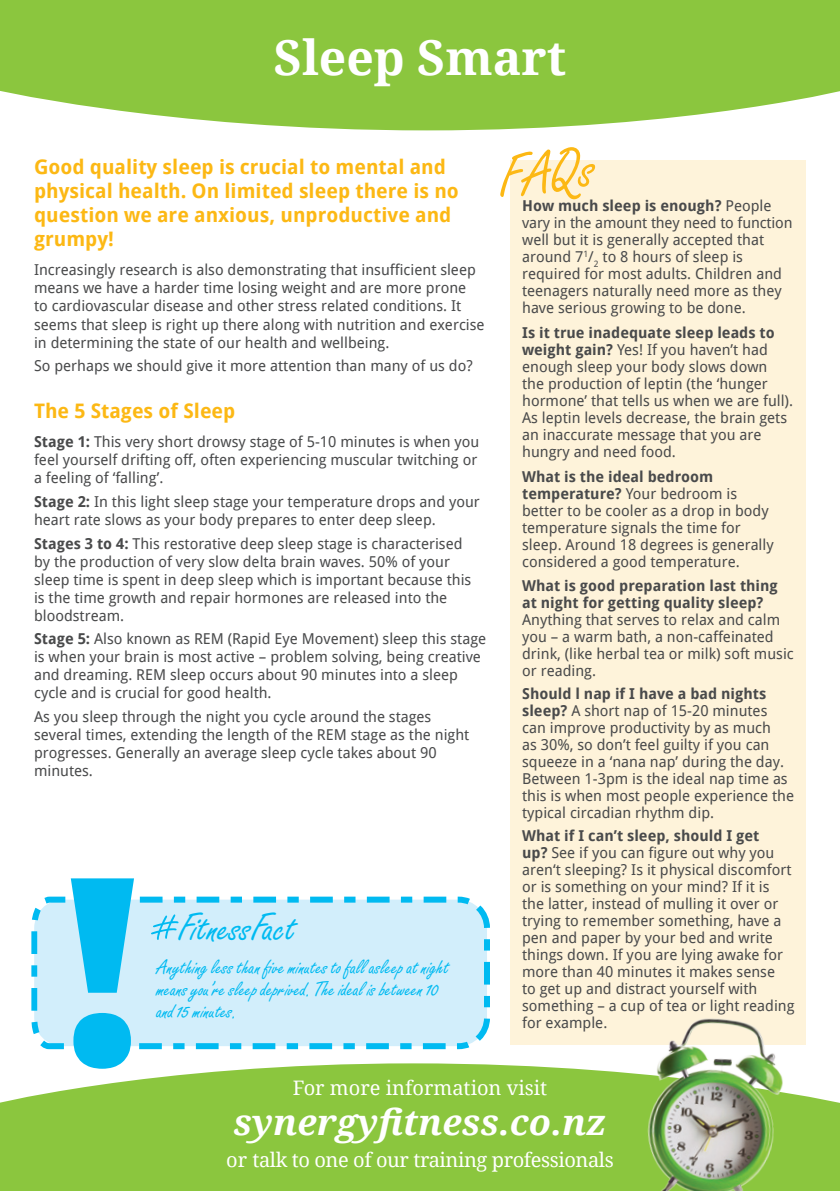
<style>
.page{position:relative;width:840px;height:1191px;background:#fff}
.page>*{position:absolute;margin:0;border:0;box-sizing:border-box;transform-origin:0 0}
.t1{font:60px "Freestyle Script";color:#fcb814}
.t2{font:700 48px "Droid Serif";color:#fff}
.t3{font:40px "Freestyle Script";color:#00baf1}
.t4{font:italic 700 36px "Droid Serif";color:#fff}
.fact{font:21px/22px "Freestyle Script";color:#00baf1}
.t5{font:700 20px/24px "Droid Sans";color:#fcb814}
.t6{font:20px "Droid Serif";letter-spacing:-.02em;color:#fff}
.t7{font:20px "Droid Serif";color:#fff}
.Body{font:15px/17px "Droid Sans";color:#494a4b}
.Sidebar{font:15px/17px "Droid Sans";color:#494a4b}
.s1{font-weight:700}
</style>
<div class="page">
<svg style="left:0;top:0;width:839px;height:130px;background:#95cb50"></svg>
<svg style="left:0;top:1063px;width:839px;height:128px;background:#93ca4c"></svg>
<div style="left:510px;top:160px;width:295px;height:884px;background:#fef3da"></div>
<svg style="left:31px;top:896px;width:458px;height:154px;background:#c7ebfa"></svg>
<svg style="left:71px;top:878px;width:63px;height:190px;background:#49ccf4"></svg>
<svg style="left:150px;top:914px;width:28px;height:26px"></svg>
<img style="left:603px;top:998px;width:224px;height:193px">
<p class="t2" style="left:274px;top:24px;width:294px">Sleep Smart</p>
<h2 class="t5" style="left:34px;top:154px;width:426px">Good quality sleep is crucial to mental and physical health. On limited sleep there is no question we are anxious, unproductive and grumpy!</h2>
<p class="Body" style="left:34px;top:261px;width:452px;line-height:18px">Increasingly research is also demonstrating that insufficient sleep means we have a harder time losing weight and are more prone<br>to cardiovascular disease and other stress related conditions. It seems that sleep is right up there along with nutrition and exercise in determining the state of our health and wellbeing.</p>
<p class="Body" style="left:34px;top:357px;width:440px">So perhaps we should give it more attention than many of us do?</p>
<h2 class="t5" style="left:34px;top:398px;width:203px">The 5 Stages of Sleep</h2>
<p class="Body" style="left:34px;top:432px;width:446px;line-height:18px"><span class="s1">Stage 1:</span> This very short drowsy stage of 5-10 minutes is when you feel yourself drifting off, often experiencing muscular twitching or a feeling of ‘falling’.</p>
<p class="Body" style="left:34px;top:492px;width:447px;line-height:18px"><span class="s1">Stage 2:</span> In this light sleep stage your temperature drops and your heart rate slows as your body prepares to enter deep sleep.</p>
<p class="Body" style="left:34px;top:534px;width:438px;line-height:18px"><span class="s1">Stages 3 to 4:</span> This restorative deep sleep stage is characterised by the production of very slow delta brain waves. 50% of your sleep time is spent in deep sleep which is important because this is the time growth and repair hormones are released into the bloodstream.</p>
<p class="Body" style="left:34px;top:629px;width:453px;line-height:18px"><span class="s1">Stage 5:</span> Also known as REM (Rapid Eye Movement) sleep this stage is when your brain is most active – problem solving, being creative and dreaming. REM sleep occurs about 90 minutes into a sleep cycle and is crucial for good health.</p>
<p class="Body" style="left:34px;top:707px;width:436px;line-height:18px">As you sleep through the night you cycle around the stages several times, extending the length of the REM stage as the night progresses. Generally an average sleep cycle takes about 90 minutes.</p>
<p class="t3" style="left:179px;top:904px;width:118px">FitnessFact</p>
<p class="fact" style="left:156px;top:956px;width:294px">Anything less than five minutes to fall asleep at night means you’re sleep deprived. The ideal is between 10 and 15 minutes.</p>
<p class="t1" style="left:494px;top:143px;width:96px;rotate:-7deg">FAQs</p>
<p class="Sidebar" style="left:522px;top:197px;width:272px"><span class="s1">How much sleep is enough?</span> People vary in the amount they need to function well but it is generally accepted that around 7<sup>1</sup>/<sub>2</sub> to 8 hours of sleep is required for most adults. Children and teenagers naturally need more as they have serious growing to be done.</p>
<p class="Sidebar" style="left:522px;top:323px;width:272px"><span class="s1">Is it true inadequate sleep leads to weight gain?</span> Yes! If you haven’t had enough sleep your body slows down the production of leptin (the ‘hunger hormone’ that tells us when we are full).<br>As leptin levels decrease, the brain gets an inaccurate message that you are hungry and need food.</p>
<p class="Sidebar" style="left:522px;top:467px;width:253px"><span class="s1">What is the ideal bedroom temperature?</span> Your bedroom is better to be cooler as a drop in body temperature signals the time for sleep. Around 18 degrees is generally considered a good temperature.</p>
<p class="Body" style="left:522px;top:577px;width:273px"><span class="s1">What is good preparation last thing at night for getting quality sleep?<br></span>Anything that serves to relax and calm you – a warm bath, a non-caffeinated drink, (like herbal tea or milk) soft music or reading.</p>
<p class="Body" style="left:522px;top:684px;width:273px"><span class="s1">Should l nap if I have a bad nights sleep?</span> A short nap of 15-20 minutes can improve productivity by as much<br>as 30%, so don’t feel guilty if you can squeeze in a ‘nana nap’ during the day.<br>Between 1-3pm is the ideal nap time as this is when most people experience the typical circadian rhythm dip.</p>
<p class="Body" style="left:522px;top:826px;width:274px"><span class="s1">What if I can’t sleep, should I get<br>up?</span> See if you can figure out why you aren‘t sleeping? Is it physical discomfort or is something on your mind? If it is the latter, instead of mulling it over or trying to remember something, have a pen and paper by your bed and write things down. If you are lying awake for more than 40 minutes it makes sense<br>to get up and distract yourself with something – a cup of tea or light reading for example.</p>
<p class="t7" style="left:292px;top:1073px;width:256px">For more information visit</p>
<p class="t4" style="left:233px;top:1096px;width:374px">synergyfitness.co.nz</p>
<p class="t6" style="left:226px;top:1145px;width:389px">or talk to one of our training professionals</p>
</div>
